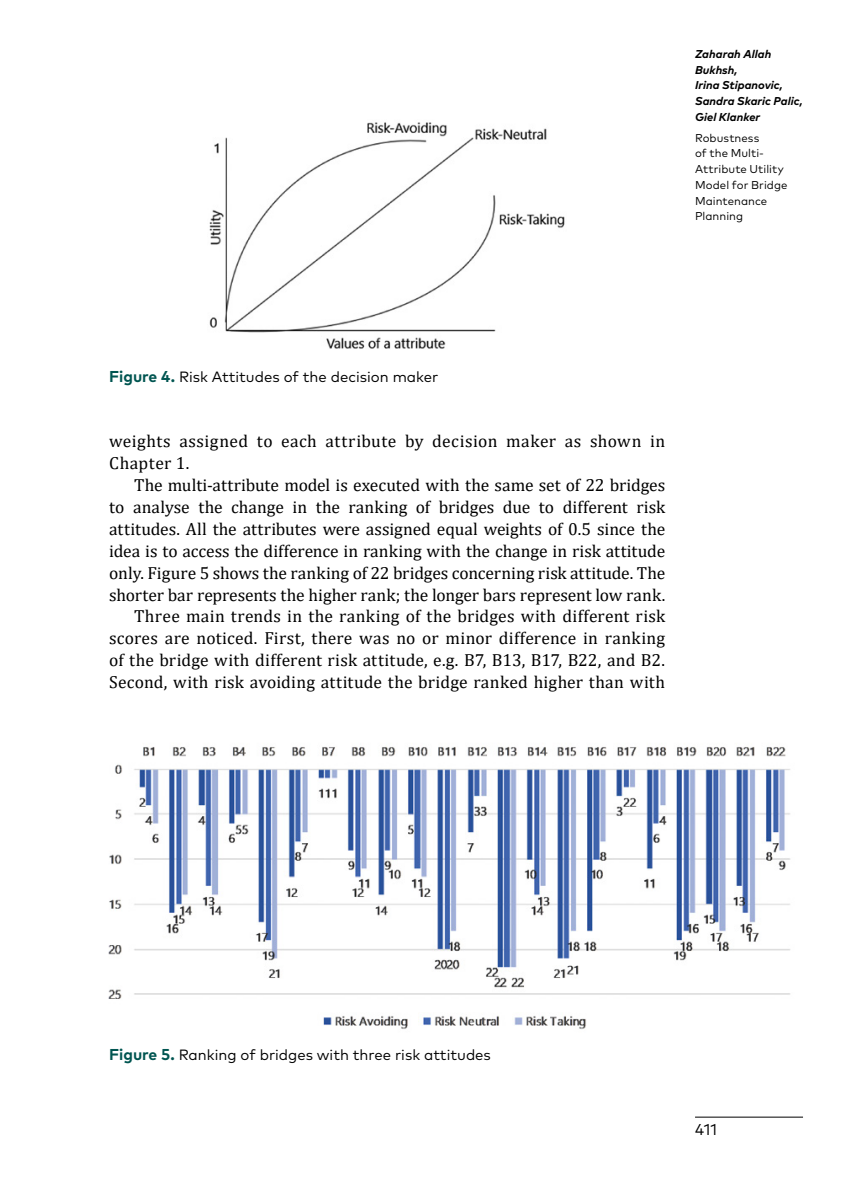
<style>
.page{position:relative;width:844px;height:1191px;background:#fff}
.page>*{position:absolute;margin:0;border:0;box-sizing:border-box;transform-origin:0 0}
.t1{font:17.5px/21.9px "Cambria";letter-spacing:.005em;color:#000;text-align:right}
.t2{font:17.5px/21.9px "Cambria";letter-spacing:.03em;color:#000}
.t3{font:15.75px "Mark Pro";color:#000}
.t4{font:14.88px "Mark Pro";color:#000}
.t5{font:11.38px/15.8px "Mark Pro";letter-spacing:.005em;color:#000}
.t6{font:italic 700 11.38px/15.8px "Mark Pro";letter-spacing:.005em;color:#000}
.s1{font-weight:700;font-size:15.75px;color:#005551}
</style>
<div class="page">
<hr style="left:694px;top:1116px;width:108px;height:1px;background:#000">
<img style="left:108px;top:746px;width:683px;height:283px">
<img style="left:209px;top:122px;width:356px;height:227px">
<p class="t6" style="left:694px;top:45px;width:109px">Zaharah Allah<br>Bukhsh,<br>Irina Stipanovic,<br>Sandra Skaric Palic,<br>Giel Klanker</p>
<p class="t5" style="left:694px;top:129px;width:94px">Robustness<br>of the Multi-<br>Attribute Utility<br>Model for Bridge<br>Maintenance<br>Planning</p>
<p class="t4" style="left:109px;top:365px;width:330px"><span class="s1">Figure 4.</span> Risk Attitudes of the decision maker</p>
<p class="t2" style="left:109px;top:430px;width:557px">weights assigned to each attribute by decision maker as shown in<br>Chapter 1.</p>
<p class="t1" style="left:109px;top:474px;width:557px">The multi-attribute model is executed with the same set of 22 bridges<br>to analyse the change in the ranking of bridges due to different risk attitudes. All the attributes were assigned equal weights of 0.5 since the idea is to access the difference in ranking with the change in risk attitude only. Figure 5 shows the ranking of 22 bridges concerning risk attitude. The shorter bar represents the higher rank; the longer bars represent low rank.<br>Three main trends in the ranking of the bridges with different risk scores are noticed. First, there was no or minor difference in ranking of the bridge with different risk attitude, e.g. B7, B13, B17, B22, and B2.<br>Second, with risk avoiding attitude the bridge ranked higher than with</p>
<p class="t4" style="left:109px;top:1043px;width:383px"><span class="s1">Figure 5.</span> Ranking of bridges with three risk attitudes</p>
<p class="t3" style="left:694px;top:1118px;width:24px">411</p>
</div>
